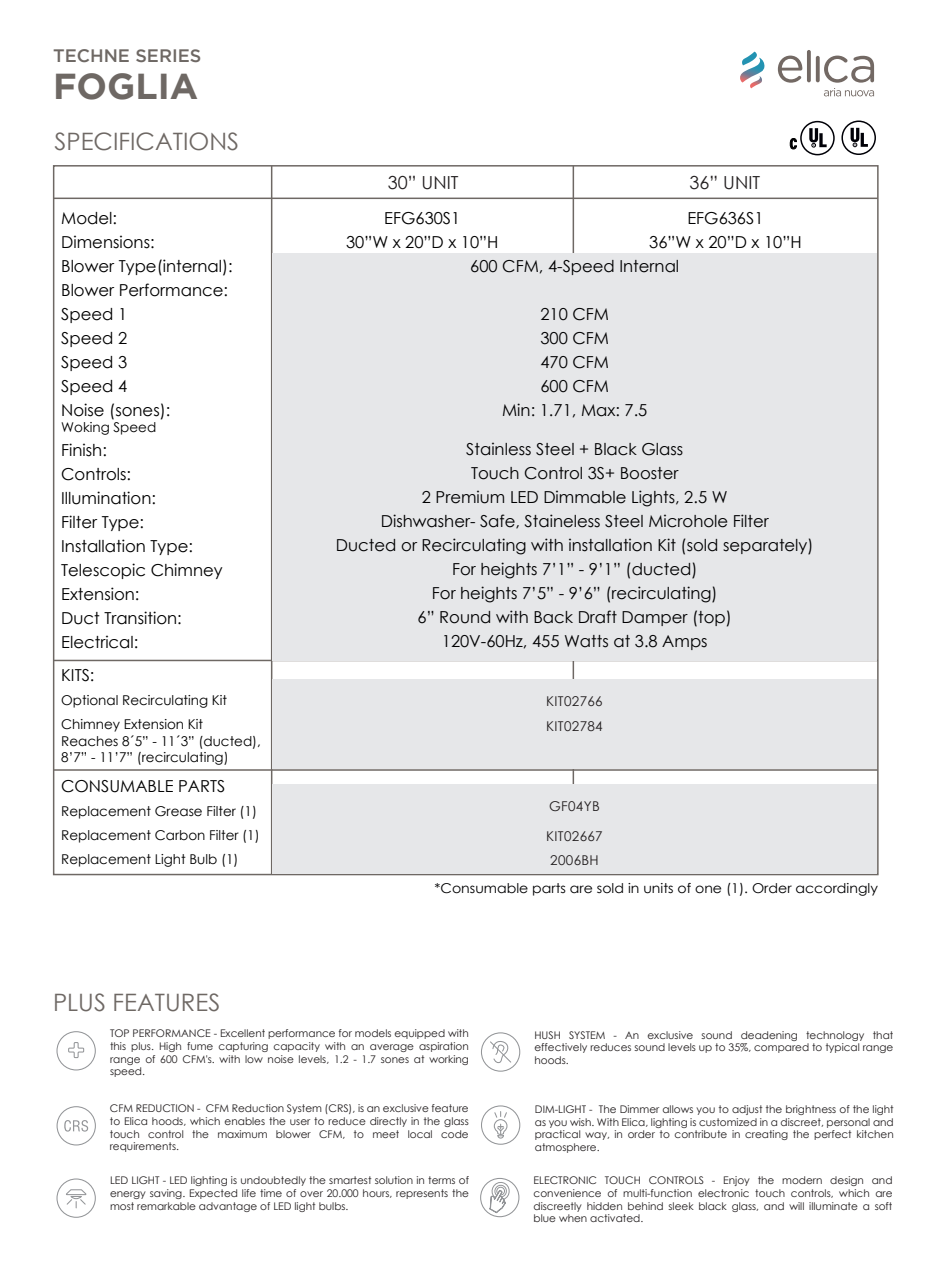
<style>
.page{position:relative;width:936px;height:1276px;background:#fff}
.page>*{position:absolute;margin:0;border:0;box-sizing:border-box;transform-origin:0 0}
.t1{font:700 36px "Gotham";color:#6e6864}
.t2{font:24px "Century Gothic";color:#6e6864}
.t3{font:18px "Century Gothic";color:#231f20}
.t4{font:500 18px "Gotham";color:#6e6864}
.t5{font:16.5px/24px "Century Gothic";color:#000001;text-align:center}
.t6{font:13.5px/24px "Century Gothic";color:#000001}
.t7{font:13.5px "Century Gothic";color:#000002;scale:1.04 1}
.t8{font:13.5px/25.5px "Century Gothic";letter-spacing:.025em;color:#231f20}
.t9{font:10.5px/12.6px "Century Gothic";color:#231f20;text-align:justify}
</style>
<div class="page">
<svg style="left:850px;top:128px;width:17px;height:19px"></svg>
<div style="left:841px;top:120px;width:34px;height:35px;border:2px solid #000007;border-radius:50%"></div>
<svg style="left:809px;top:128px;width:17px;height:19px"></svg>
<div style="left:800px;top:121px;width:34px;height:34px;border:2px solid #000007;border-radius:50%"></div>
<svg style="left:789px;top:138px;width:8px;height:12px"></svg>
<hr style="left:271px;top:166px;width:1px;height:708px;background:#6e6864">
<hr style="left:572px;top:166px;width:2px;height:707px;background:#6e6864">
<hr style="left:54px;top:198px;width:823px;height:1px;background:#6e6864">
<hr style="left:54px;top:660px;width:823px;height:1px;background:#6e6864">
<hr style="left:54px;top:769px;width:823px;height:2px;background:#6e6864">
<svg style="left:777px;top:56px;width:25px;height:27px"></svg>
<svg style="left:806px;top:50px;width:4px;height:32px"></svg>
<svg style="left:815px;top:56px;width:4px;height:26px"></svg>
<svg style="left:740px;top:52px;width:24px;height:36px"></svg>
<svg style="left:823px;top:56px;width:51px;height:40px"></svg>
<div style="left:272px;top:253px;width:605px;height:407px;background:#e6e7e9"></div>
<div style="left:272px;top:678px;width:605px;height:90px;background:#e6e7e9"></div>
<div style="left:272px;top:783px;width:605px;height:90px;background:#e6e7e9"></div>
<div style="left:56px;top:1031px;width:40px;height:39px;border:1px solid #939598;border-radius:50%"></div>
<svg style="left:68px;top:1042px;width:17px;height:16px"></svg>
<div style="left:480px;top:1178px;width:39px;height:39px;border:1px solid #939598;border-radius:50%"></div>
<svg style="left:488px;top:1180px;width:23px;height:33px"></svg>
<div style="left:481px;top:1032px;width:39px;height:39px;border:1px solid #939598;border-radius:50%"></div>
<svg style="left:490px;top:1041px;width:21px;height:22px"></svg>
<div style="left:57px;top:1106px;width:39px;height:39px;border:1px solid #939598;border-radius:50%"></div>
<svg style="left:64px;top:1120px;width:24px;height:11px"></svg>
<div style="left:481px;top:1105px;width:39px;height:39px;border:1px solid #939598;border-radius:50%"></div>
<svg style="left:493px;top:1111px;width:15px;height:28px"></svg>
<div style="left:56px;top:1178px;width:40px;height:39px;border:1px solid #939598;border-radius:50%"></div>
<svg style="left:66px;top:1189px;width:21px;height:19px"></svg>
<h3 class="t4" style="left:53px;top:45px;width:150px">TECHNE SERIES</h3>
<h1 class="t1" style="left:53px;top:66px;width:147px">FOGLIA</h1>
<h2 class="t2" style="left:54px;top:125px;width:186px">SPECIFICATIONS</h2>
<h3 class="t5" style="left:61px;top:206px;width:173px;text-align:left">Model:<br>Dimensions:<br>Blower Type(internal):<br>Blower Performance:<br>Speed 1<br>Speed 2<br>Speed 3<br>Speed 4<br>Noise (sones):</h3>
<p class="t6" style="left:61px;top:415px;width:97px">Woking Speed</p>
<h3 class="t5" style="left:61px;top:438px;width:163px;text-align:left">Finish:<br>Controls:<br>Illumination:<br>Filter Type:<br>Installation Type:<br>Telescopic Chimney<br>Extension:<br>Duct Transition:<br>Electrical:</h3>
<h3 class="t5" style="left:61px;top:663px;width:35px">KITS:</h3>
<p class="t6" style="left:61px;top:688px;width:167px">Optional Recirculating Kit<br>Chimney Extension Kit</p>
<p class="t6" style="left:61px;top:732px;width:201px;line-height:16.2px">Reaches 8´5” - 11´3” (ducted),<br>8’7” - 11’7” (recirculating)</p>
<h3 class="t5" style="left:61px;top:773px;width:166px">CONSUMABLE PARTS</h3>
<p class="t6" style="left:61px;top:798px;width:200px">Replacement Grease Filter (1)<br>Replacement Carbon Filter (1)<br>Replacement Light Bulb (1)</p>
<h2 class="t2" style="left:53px;top:985px;width:169px">PLUS FEATURES</h2>
<h3 class="t3" style="left:388px;top:169px;width:72px">30” UNIT</h3>
<h3 class="t3" style="left:689px;top:169px;width:72px">36” UNIT</h3>
<h3 class="t5" style="left:346px;top:206px;width:154px">EFG630S1<br>30”W x 20”D x 10”H</h3>
<h3 class="t5" style="left:649px;top:206px;width:154px">EFG636S1<br>36”W x 20”D x 10”H</h3>
<h3 class="t5" style="left:470px;top:254px;width:210px">600 CFM, 4-Speed Internal</h3>
<h3 class="t5" style="left:502px;top:302px;width:147px">210 CFM<br>300 CFM<br>470 CFM<br>600 CFM<br>Min: 1.71, Max: 7.5</h3>
<p class="t5" style="left:336px;top:437px;width:479px">Stainless Steel + Black Glass<br>Touch Control 3S+ Booster<br>2 Premium LED Dimmable Lights, 2.5 W<br>Dishwasher- Safe, Staineless Steel Microhole Filter<br>Ducted or Recirculating with installation Kit (sold separately)<br>For heights 7’1” - 9’1” (ducted)<br>For heights 7’5” - 9’6” (recirculating)<br>6” Round with Back Draft Damper (top)<br>120V-60Hz, 455 Watts at 3.8 Amps</p>
<p class="t8" style="left:546px;top:688px;width:58px">KIT02766<br>KIT02784</p>
<p class="t8" style="left:549px;top:793px;width:52px">GF04YB</p>
<p class="t8" style="left:546px;top:824px;width:58px;line-height:24px">KIT02667<br>2006BH</p>
<p class="t7" style="left:434px;top:879px;width:428px">*Consumable parts are sold in units of one (1). Order accordingly</p>
<p class="t9" style="left:110px;top:1027px;width:360px">TOP PERFORMANCE - Excellent performance for models equipped with this plus. High fume capturing capacity with an average aspiration range of 600 CFM's. with low noise levels, 1.2 - 1.7 sones at working speed.</p>
<p class="t9" style="left:534px;top:1028px;width:360px">HUSH SYSTEM - An exclusive sound deadening technology that effectively reduces sound levels up to 35%, compared to typical range hoods.</p>
<p class="t9" style="left:110px;top:1102px;width:360px">CFM REDUCTION - CFM Reduction System (CRS), is an exclusive feature to Elica hoods, which enables the user to reduce directly in the glass touch control the maximum blower CFM, to meet local code requirements.</p>
<p class="t9" style="left:535px;top:1103px;width:360px">DIM-LIGHT - The Dimmer allows you to adjust the brightness of the light as you wish. With Elica, lighting is customized in a discreet, personal and practical way, in order to contribute in creating the perfect kitchen atmosphere.</p>
<p class="t9" style="left:110px;top:1174px;width:360px">LED LIGHT - LED lighting is undoubtedly the smartest solution in terms of energy saving. Expected life time of over 20.000 hours, represents the most remarkable advantage of LED light bulbs.</p>
<p class="t9" style="left:533px;top:1174px;width:360px">ELECTRONIC TOUCH CONTROLS - Enjoy the modern design and convenience of multi-function electronic touch controls, which are discreetly hidden behind sleek black glass, and will illuminate a soft blue when activated.</p>
</div>
